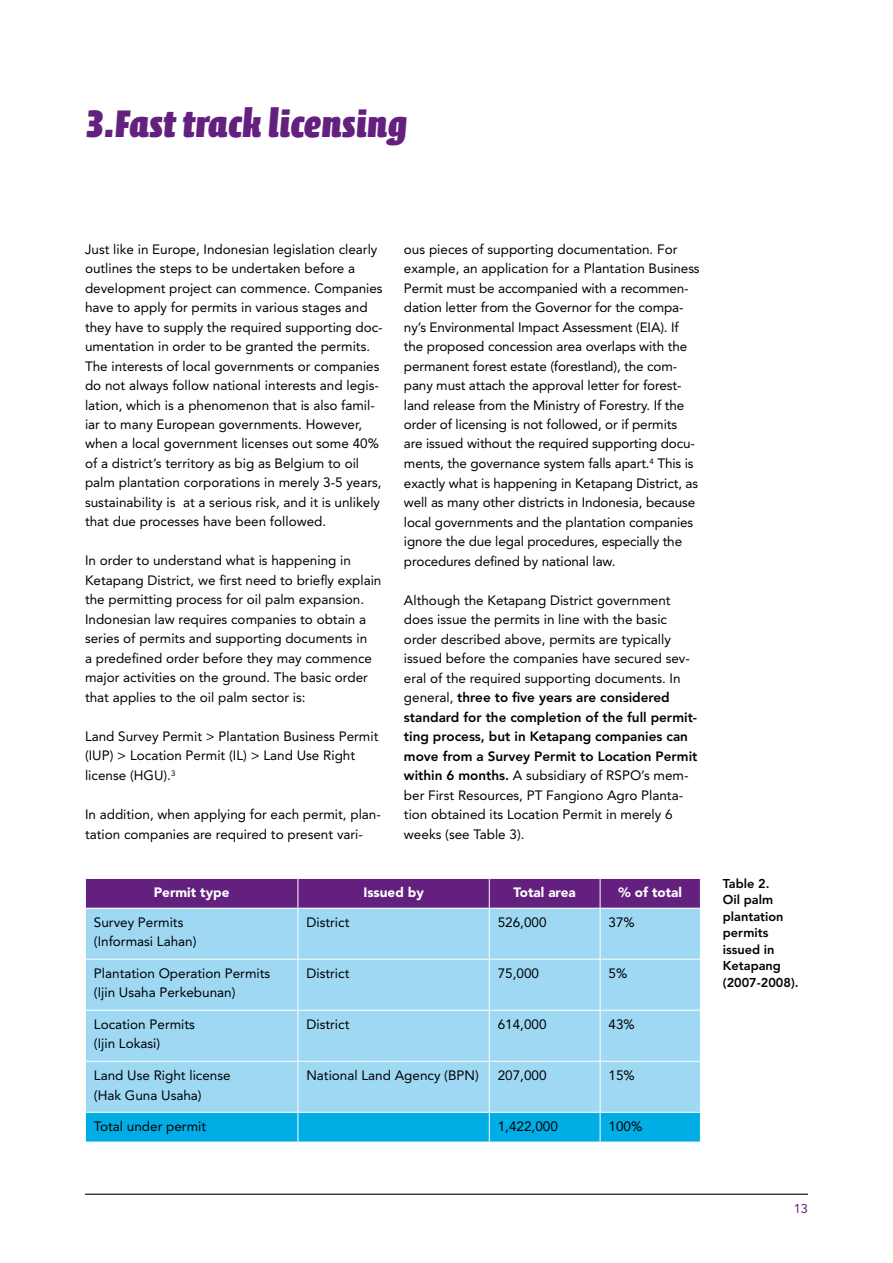
<style>
.page{position:relative;width:893px;height:1263px;background:#fff}
.page>*{position:absolute;margin:0;border:0;box-sizing:border-box;transform-origin:0 0}
.t1{font:900 39px "Calcite Pro";color:#64207e}
.t2{font:13.5px/19.5px "Avenir LT Std";color:#000}
.t3{font:900 13.5px "Avenir LT Std";color:#fff}
.t4{font:800 12.75px/16.5px "Avenir LT Std";color:#000}
.t5{font:12.75px "Avenir LT Std";color:#64207e}
.s1{font-weight:800}
</style>
<div class="page">
<hr style="left:85px;top:1193px;width:723px;height:2px;background:#000">
<div style="left:86px;top:909px;width:614px;height:203px;background:#9ed8f3"></div>
<svg style="left:85px;top:878px;width:616px;height:30px;background:#6c2c85"></svg>
<hr style="left:298px;top:908px;width:1px;height:51px;background:#fff">
<hr style="left:489px;top:908px;width:1px;height:51px;background:#fff">
<hr style="left:600px;top:908px;width:1px;height:51px;background:#fff">
<hr style="left:85px;top:959px;width:213px;height:1px;background:#fff">
<hr style="left:298px;top:959px;width:191px;height:1px;background:#fff">
<hr style="left:298px;top:959px;width:1px;height:51px;background:#fff">
<hr style="left:489px;top:959px;width:111px;height:1px;background:#fff">
<hr style="left:489px;top:959px;width:1px;height:51px;background:#fff">
<hr style="left:600px;top:959px;width:101px;height:1px;background:#fff">
<hr style="left:600px;top:959px;width:1px;height:51px;background:#fff">
<hr style="left:85px;top:1010px;width:213px;height:1px;background:#fff">
<hr style="left:298px;top:1010px;width:191px;height:1px;background:#fff">
<hr style="left:298px;top:1010px;width:1px;height:51px;background:#fff">
<hr style="left:489px;top:1010px;width:111px;height:1px;background:#fff">
<hr style="left:489px;top:1010px;width:1px;height:51px;background:#fff">
<hr style="left:600px;top:1010px;width:101px;height:1px;background:#fff">
<hr style="left:600px;top:1010px;width:1px;height:51px;background:#fff">
<hr style="left:85px;top:1061px;width:213px;height:1px;background:#fff">
<hr style="left:298px;top:1061px;width:191px;height:1px;background:#fff">
<hr style="left:298px;top:1062px;width:1px;height:50px;background:#fff">
<hr style="left:489px;top:1061px;width:111px;height:1px;background:#fff">
<hr style="left:489px;top:1062px;width:1px;height:50px;background:#fff">
<hr style="left:600px;top:1061px;width:101px;height:1px;background:#fff">
<hr style="left:600px;top:1062px;width:1px;height:50px;background:#fff">
<svg style="left:85px;top:1112px;width:616px;height:30px;background:#0eb1e5"></svg>
<h1 class="t1" style="left:85px;top:100px;width:324px">3.Fast track licensing</h1>
<p class="t2" style="left:85px;top:239px;width:299px">Just like in Europe, Indonesian legislation clearly outlines the steps to be undertaken before a development project can commence. Companies have to apply for permits in various stages and they have to supply the required supporting doc&shy;umentation in order to be granted the permits.<br>The interests of local governments or companies do not always follow national interests and legis&shy;lation, which is a phenomenon that is also famil&shy;iar to many European governments. However, when a local government licenses out some 40% of a district’s territory as big as Belgium to oil palm plantation corporations in merely 3-5 years, sustainability is at a serious risk, and it is unlikely that due processes have been followed.</p>
<p class="t2" style="left:85px;top:551px;width:298px">In order to understand what is happening in Ketapang District, we first need to briefly explain the permitting process for oil palm expansion.<br>Indonesian law requires companies to obtain a series of permits and supporting documents in<br>a predefined order before they may commence major activities on the ground. The basic order that applies to the oil palm sector is:</p>
<p class="t2" style="left:85px;top:727px;width:295px">Land Survey Permit &gt; Plantation Business Permit (IUP) &gt; Location Permit (IL) &gt; Land Use Right license (HGU).<sup>3</sup></p>
<p class="t2" style="left:85px;top:805px;width:297px">In addition, when applying for each permit, plan&shy;tation companies are required to present vari-</p>
<p class="t2" style="left:404px;top:239px;width:297px">ous pieces of supporting documentation. For example, an application for a Plantation Business Permit must be accompanied with a recommen&shy;dation letter from the Governor for the compa&shy;ny’s Environmental Impact Assessment (EIA). If the proposed concession area overlaps with the permanent forest estate (forestland), the com&shy;pany must attach the approval letter for forest&shy;land release from the Ministry of Forestry. If the order of licensing is not followed, or if permits<br>are issued without the required supporting docu&shy;ments, the governance system falls apart.<sup>4</sup> This is exactly what is happening in Ketapang District, as well as many other districts in Indonesia, because local governments and the plantation companies ignore the due legal procedures, especially the procedures defined by national law.</p>
<p class="t2" style="left:404px;top:590px;width:295px">Although the Ketapang District government does issue the permits in line with the basic order described above, permits are typically issued before the companies have secured sev&shy;eral of the required supporting documents. In general, <span class="s1">three to five years are considered standard for the completion of the full permit&shy;ting process, but in Ketapang companies can move from a Survey Permit to Location Permit within 6 months.</span> A subsidiary of RSPO’s mem&shy;ber First Resources, PT Fangiono Agro Planta&shy;tion obtained its Location Permit in merely 6 weeks (see Table 3).</p>
<p class="t3" style="left:154px;top:884px;width:77px">Permit type</p>
<p class="t3" style="left:363px;top:884px;width:62px">Issued by</p>
<p class="t3" style="left:514px;top:884px;width:64px">Total area</p>
<p class="t3" style="left:618px;top:884px;width:65px">% of total</p>
<p class="t2" style="left:94px;top:912px;width:104px">Survey Permits (Informasi Lahan)</p>
<p class="t2" style="left:306px;top:912px;width:44px">District</p>
<p class="t2" style="left:498px;top:912px;width:50px">526,000</p>
<p class="t2" style="left:609px;top:912px;width:28px">37%</p>
<p class="t2" style="left:94px;top:963px;width:178px">Plantation Operation Permits (Ijin Usaha Perkebunan)</p>
<p class="t2" style="left:306px;top:963px;width:44px">District</p>
<p class="t2" style="left:498px;top:963px;width:43px">75,000</p>
<p class="t2" style="left:609px;top:963px;width:20px">5%</p>
<p class="t2" style="left:94px;top:1015px;width:103px">Location Permits (Ijin Lokasi)</p>
<p class="t2" style="left:306px;top:1015px;width:44px">District</p>
<p class="t2" style="left:498px;top:1015px;width:50px">614,000</p>
<p class="t2" style="left:609px;top:1015px;width:28px">43%</p>
<p class="t2" style="left:94px;top:1066px;width:138px">Land Use Right license (Hak Guna Usaha)</p>
<p class="t2" style="left:306px;top:1066px;width:174px">National Land Agency (BPN)</p>
<p class="t2" style="left:498px;top:1066px;width:50px">207,000</p>
<p class="t2" style="left:609px;top:1066px;width:28px">15%</p>
<p class="t2" style="left:94px;top:1117px;width:114px">Total under permit</p>
<p class="t2" style="left:498px;top:1117px;width:62px">1,422,000</p>
<p class="t2" style="left:609px;top:1117px;width:35px">100%</p>
<p class="t4" style="left:723px;top:875px;width:77px">Table 2.<br>Oil palm plantation permits issued in<br>Ketapang (2007-2008).</p>
<p class="t5" style="left:794px;top:1201px;width:16px">13</p>
</div>
